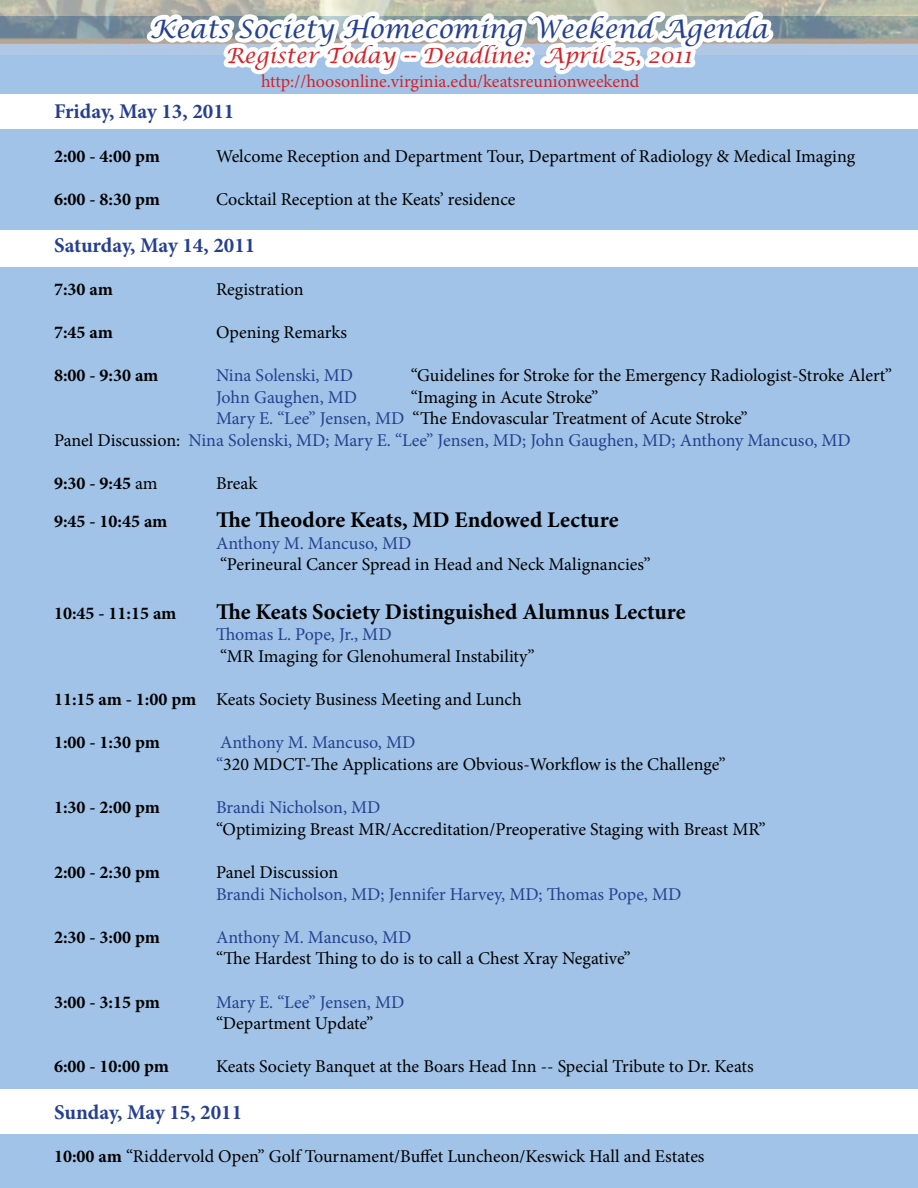
<style>
.page{position:relative;width:918px;height:1188px;background:#fff}
.page>*{position:absolute;margin:0;border:0;box-sizing:border-box;transform-origin:0 0}
.t1{font:italic 25.5px "Lucida Calligraphy";color:#25408f}
.t2{font:700 22.5px "Minion Pro";color:#000}
.t3{font:700 21px "Minion Pro";color:#25408f}
.t4{font:italic 21px "Lucida Calligraphy";color:#d2232a}
.t5{font:18px/21.6px "Minion Pro";color:#000}
.t6{font:18px "Minion Pro";letter-spacing:-.005em;color:#25408f}
.t7{font:700 18px "Minion Pro";color:#000}
.t8{font:18px "Minion Pro";color:#d2232a}
.s1{color:#25408f}
.s2{color:#000}
.s3{font-weight:400}
.s4{font-weight:700}
</style>
<div class="page">
<div style="left:0;top:129px;width:918px;height:101px;background:#a1c3e7"></div>
<div style="left:0;top:16px;width:918px;height:78px;background:#a1c3e7"></div>
<div style="left:0;top:268px;width:918px;height:821px;background:#a1c3e7"></div>
<div style="left:0;top:1134px;width:918px;height:54px;background:#a1c3e7"></div>
<img style="left:0;top:0;width:918px;height:54px">
<svg style="left:138px;top:0;width:646px;height:75px"></svg>
<h1 class="t1" style="left:150px;top:13px;width:619px">Keats Society Homecoming Weekend Agenda</h1>
<p class="t4" style="left:226px;top:43px;width:468px">Register Today -- Deadline: April 25, 2011</p>
<p class="t8" style="left:261px;top:69px;width:380px">http://hoosonline.virginia.edu/keatsreunionweekend</p>
<p class="t3" style="left:54px;top:97px;width:182px">Friday, May 13, 2011</p>
<p class="t7" style="left:54px;top:143px;width:107px">2:00 - 4:00 pm</p>
<p class="t5" style="left:216px;top:145px;width:641px">Welcome Reception and Department Tour, Department of Radiology &amp; Medical Imaging</p>
<p class="t7" style="left:54px;top:186px;width:107px">6:00 - 8:30 pm</p>
<p class="t5" style="left:216px;top:188px;width:301px">Cocktail Reception at the Keats’ residence</p>
<p class="t3" style="left:54px;top:230px;width:203px">Saturday, May 14, 2011</p>
<p class="t7" style="left:54px;top:276px;width:60px">7:30 am</p>
<p class="t5" style="left:216px;top:278px;width:89px">Registration</p>
<p class="t7" style="left:54px;top:320px;width:60px">7:45 am</p>
<p class="t5" style="left:216px;top:322px;width:133px">Opening Remarks</p>
<p class="t7" style="left:54px;top:363px;width:106px">8:00 - 9:30 am</p>
<p class="t6" style="left:216px;top:363px;width:139px">Nina Solenski, MD</p>
<p class="t5" style="left:411px;top:365px;width:483px">“Guidelines for Stroke for the Emergency Radiologist-Stroke Alert”</p>
<p class="t6" style="left:216px;top:385px;width:143px">John Gaughen, MD</p>
<p class="t5" style="left:411px;top:386px;width:189px">“Imaging in Acute Stroke”</p>
<p class="t5" style="left:216px;top:408px;width:533px"><span class="s1">Mary E. “Lee” Jensen, MD</span> “The Endovascular Treatment of Acute Stroke”</p>
<p class="t6" style="left:54px;top:428px;width:798px"><span class="s2">Panel Discussion:</span> Nina Solenski, MD; Mary E. “Lee” Jensen, MD; John Gaughen, MD; Anthony Mancuso, MD</p>
<p class="t7" style="left:54px;top:471px;width:105px">9:30 - 9:45 <span class="s3">am</span></p>
<p class="t5" style="left:216px;top:473px;width:43px">Break</p>
<p class="t7" style="left:54px;top:509px;width:115px">9:45 - 10:45 am</p>
<p class="t2" style="left:216px;top:504px;width:404px">The Theodore Keats, MD Endowed Lecture</p>
<p class="t6" style="left:216px;top:531px;width:197px">Anthony M. Mancuso, MD</p>
<p class="t5" style="left:220px;top:554px;width:432px">“Perineural Cancer Spread in Head and Neck Malignancies”</p>
<p class="t7" style="left:54px;top:600px;width:124px">10:45 - 11:15 am</p>
<p class="t2" style="left:216px;top:596px;width:471px">The Keats Society Distinguished Alumnus Lecture</p>
<p class="t6" style="left:216px;top:623px;width:177px">Thomas L. Pope, Jr., MD</p>
<p class="t5" style="left:220px;top:646px;width:316px">“MR Imaging for Glenohumeral Instability”</p>
<p class="t5" style="left:54px;top:689px;width:469px"><span class="s4">11:15 am - 1:00 pm</span> Keats Society Business Meeting and Lunch</p>
<p class="t7" style="left:54px;top:730px;width:107px">1:00 - 1:30 pm</p>
<p class="t5" style="left:216px;top:732px;width:511px"><span class="s1">Anthony M. Mancuso, MD<br>“</span>320 MDCT-The Applications are Obvious-Workflow is the Challenge”</p>
<p class="t7" style="left:54px;top:795px;width:107px">1:30 - 2:00 pm</p>
<p class="t6" style="left:216px;top:795px;width:166px">Brandi Nicholson, MD</p>
<p class="t5" style="left:216px;top:818px;width:551px">“Optimizing Breast MR/Accreditation/Preoperative Staging with Breast MR”</p>
<p class="t7" style="left:54px;top:860px;width:107px">2:00 - 2:30 pm</p>
<p class="t5" style="left:216px;top:862px;width:124px">Panel Discussion</p>
<p class="t6" style="left:216px;top:882px;width:467px">Brandi Nicholson, MD; Jennifer Harvey, MD; Thomas Pope, MD</p>
<p class="t7" style="left:54px;top:924px;width:107px">2:30 - 3:00 pm</p>
<p class="t6" style="left:216px;top:925px;width:197px">Anthony M. Mancuso, MD</p>
<p class="t5" style="left:216px;top:948px;width:416px">“The Hardest Thing to do is to call a Chest Xray Negative”</p>
<p class="t7" style="left:54px;top:989px;width:107px">3:00 - 3:15 pm</p>
<p class="t6" style="left:216px;top:990px;width:190px">Mary E. “Lee” Jensen, MD</p>
<p class="t5" style="left:216px;top:1013px;width:159px">“Department Update”</p>
<p class="t7" style="left:54px;top:1054px;width:116px">6:00 - 10:00 pm</p>
<p class="t5" style="left:216px;top:1056px;width:539px">Keats Society Banquet at the Boars Head Inn -- Special Tribute to Dr. Keats</p>
<p class="t3" style="left:54px;top:1098px;width:190px">Sunday, May 15, 2011</p>
<p class="t5" style="left:54px;top:1146px;width:652px"><span class="s4">10:00 am</span> “Riddervold Open” Golf Tournament/Buffet Luncheon/Keswick Hall and Estates</p>
</div>
